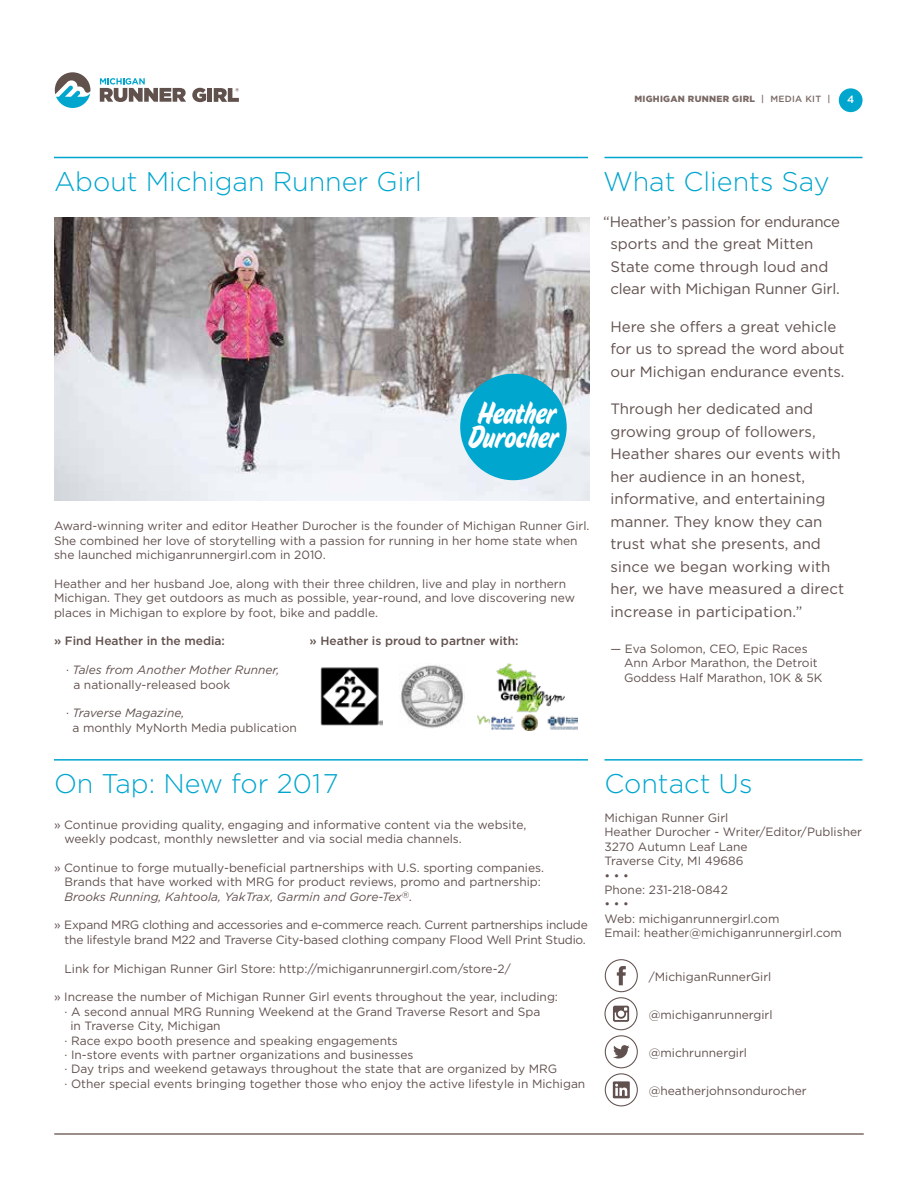
<style>
.page{position:relative;width:918px;height:1188px;background:#fff}
.page>*{position:absolute;margin:0;border:0;box-sizing:border-box;transform-origin:0 0}
.t1{font:30px/24px "House Movements PS Sign";color:#fff;text-align:center}
.t2{font:300 27px "Gotham";color:#00a6ce}
.t3{font:15px/22.5px "Gotham";color:#61514e}
.t4{font:12px/14.4px "Gotham";color:#61514e}
.t5{font:12px/14.4px "Gotham";letter-spacing:-.02em;color:#61514e;text-align:right}
.t6{font:italic 12px/14.4px "Gotham";color:#61514e}
.t7{font:500 12px "Gotham";color:#61514e}
.t8{font:500 10.5px "Gotham";color:#fff}
.t9{font:900 9px "Gotham";letter-spacing:.03em;color:#796965}
.s1{font-weight:500}
.s2{font-style:normal}
.s3{font-style:italic}
</style>
<div class="page">
<hr style="left:55px;top:1133px;width:808px;height:2px;background:#796965">
<hr style="left:54px;top:759px;width:534px;height:2px;background:#00a6ce">
<hr style="left:604px;top:759px;width:258px;height:2px;background:#00a6ce">
<hr style="left:54px;top:157px;width:534px;height:1px;background:#00a6ce">
<hr style="left:604px;top:157px;width:258px;height:1px;background:#00a6ce">
<div style="left:605px;top:959px;width:33px;height:33px;border:1px solid #61514e;border-radius:50%"></div>
<div style="left:605px;top:997px;width:33px;height:33px;border:1px solid #61514e;border-radius:50%"></div>
<div style="left:605px;top:1035px;width:33px;height:33px;border:1px solid #61514e;border-radius:50%"></div>
<div style="left:605px;top:1073px;width:33px;height:33px;border:1px solid #61514e;border-radius:50%"></div>
<svg style="left:613px;top:1045px;width:17px;height:14px"></svg>
<svg style="left:617px;top:966px;width:9px;height:19px"></svg>
<svg style="left:613px;top:1006px;width:16px;height:16px"></svg>
<div style="left:613px;top:1081px;width:17px;height:17px;background:#61514e"></div>
<svg style="left:615px;top:1084px;width:12px;height:12px"></svg>
<img style="left:54px;top:217px;width:536px;height:283px">
<div style="left:460px;top:374px;width:107px;height:106px;background:#00a6ce;border-radius:50%"></div>
<img style="left:320px;top:667px;width:62px;height:59px">
<img style="left:400px;top:665px;width:64px;height:63px">
<img style="left:478px;top:663px;width:100px;height:67px">
<div style="left:839px;top:88px;width:24px;height:24px;background:#00a6ce;border-radius:50%"></div>
<svg style="left:100px;top:78px;width:86px;height:24px"></svg>
<svg style="left:192px;top:88px;width:14px;height:14px"></svg>
<hr style="left:208px;top:88px;width:4px;height:14px;background:#61514d">
<svg style="left:55px;top:72px;width:35px;height:36px"></svg>
<svg style="left:214px;top:88px;width:25px;height:14px"></svg>
<p class="t9" style="left:634px;top:93px;width:198px">MIGHIGAN RUNNER GIRL <span class="s1">| MEDIA KIT |</span></p>
<p class="t8" style="left:847px;top:94px;width:9px">4</p>
<h2 class="t2" style="left:54px;top:167px;width:369px">About Michigan Runner Girl</h2>
<h1 class="t1" style="left:468px;top:401px;width:92px">Heather<br>Durocher</h1>
<p class="t4" style="left:54px;top:519px;width:537px">Award-winning writer and editor Heather Durocher is the founder of Michigan Runner Girl.<br>She combined her love of storytelling with a passion for running in her home state when she launched michiganrunnergirl.com in 2010.</p>
<p class="t4" style="left:54px;top:576px;width:523px">Heather and her husband Joe, along with their three children, live and play in northern<br>Michigan. They get outdoors as much as possible, year-round, and love discovering new places in Michigan to explore by foot, bike and paddle.</p>
<p class="t7" style="left:54px;top:634px;width:172px">» Find Heather in the media:</p>
<p class="t6" style="left:73px;top:663px;width:208px;text-indent:-7px"><span class="s2">·</span> Tales from Another Mother Runner, <span class="s2">a nationally-released book</span></p>
<p class="t4" style="left:72px;top:706px;width:226px;text-indent:-6px">· <span class="s3">Traverse Magazine,<br></span>a monthly MyNorth Media publication</p>
<p class="t7" style="left:310px;top:634px;width:211px">» Heather is proud to partner with:</p>
<h2 class="t2" style="left:603px;top:167px;width:228px">What Clients Say</h2>
<p class="t3" style="left:610px;top:210px;width:231px;text-indent:-8px">“Heather’s passion for endurance sports and the great Mitten<br>State come through loud and clear with Michigan Runner Girl.</p>
<p class="t3" style="left:610px;top:315px;width:236px">Here she offers a great vehicle for us to spread the word about our Michigan endurance events.</p>
<p class="t3" style="left:610px;top:397px;width:235px">Through her dedicated and growing group of followers,<br>Heather shares our events with her audience in an honest, informative, and entertaining manner. They know they can trust what she presents, and since we began working with her, we have measured a direct increase in participation.”</p>
<p class="t4" style="left:624px;top:641px;width:200px;text-indent:-14px">— Eva Solomon, CEO, Epic Races<br>Ann Arbor Marathon, the Detroit<br>Goddess Half Marathon, 10K &amp; 5K</p>
<h2 class="t2" style="left:54px;top:769px;width:286px">On Tap: New for 2017</h2>
<p class="t4" style="left:64px;top:817px;width:463px;text-indent:-10px">» Continue providing quality, engaging and informative content via the website, weekly podcast, monthly newsletter and via social media channels.</p>
<p class="t4" style="left:64px;top:860px;width:481px;text-indent:-10px">» Continue to forge mutually-beneficial partnerships with U.S. sporting companies.<br>Brands that have worked with MRG for product reviews, promo and partnership:<br><span class="s3">Brooks Running, Kahtoola, YakTrax, Garmin and Gore-Tex</span><sup>®</sup><span class="s3">.</span></p>
<p class="t5" style="left:54px;top:918px;width:535px">» Expand MRG clothing and accessories and e-commerce reach. Current partnerships include the lifestyle brand M22 and Traverse City-based clothing company Flood Well Print Studio.</p>
<p class="t4" style="left:65px;top:961px;width:448px">Link for Michigan Runner Girl Store: http://michiganrunnergirl.com/store-2/</p>
<p class="t4" style="left:54px;top:990px;width:506px">» Increase the number of Michigan Runner Girl events throughout the year, including:</p>
<p class="t4" style="left:65px;top:1004px;width:477px">· A second annual MRG Running Weekend at the Grand Traverse Resort and Spa</p>
<p class="t4" style="left:71px;top:1019px;width:152px">in Traverse City, Michigan</p>
<p class="t4" style="left:65px;top:1033px;width:335px">· Race expo booth presence and speaking engagements</p>
<p class="t4" style="left:65px;top:1047px;width:351px">· In-store events with partner organizations and businesses</p>
<p class="t4" style="left:65px;top:1062px;width:494px">· Day trips and weekend getaways throughout the state that are organized by MRG</p>
<p class="t4" style="left:65px;top:1076px;width:522px">· Other special events bringing together those who enjoy the active lifestyle in Michigan</p>
<h2 class="t2" style="left:604px;top:769px;width:150px">Contact Us</h2>
<p class="t4" style="left:604px;top:810px;width:259px">Michigan Runner Girl<br>Heather Durocher - Writer/Editor/Publisher<br>3270 Autumn Leaf Lane<br>Traverse City, MI 49686</p>
<p class="t4" style="left:604px;top:868px;width:125px">• • •<br>Phone: 231-218-0842</p>
<p class="t4" style="left:604px;top:897px;width:239px">• • •<br>Web: michiganrunnergirl.com<br>Email: heather@michiganrunnergirl.com</p>
<p class="t4" style="left:649px;top:969px;width:124px">/MichiganRunnerGirl</p>
<p class="t4" style="left:649px;top:1007px;width:125px">@michiganrunnergirl</p>
<p class="t4" style="left:649px;top:1045px;width:100px">@michrunnergirl</p>
<p class="t4" style="left:649px;top:1083px;width:160px">@heatherjohnsondurocher</p>
</div>
